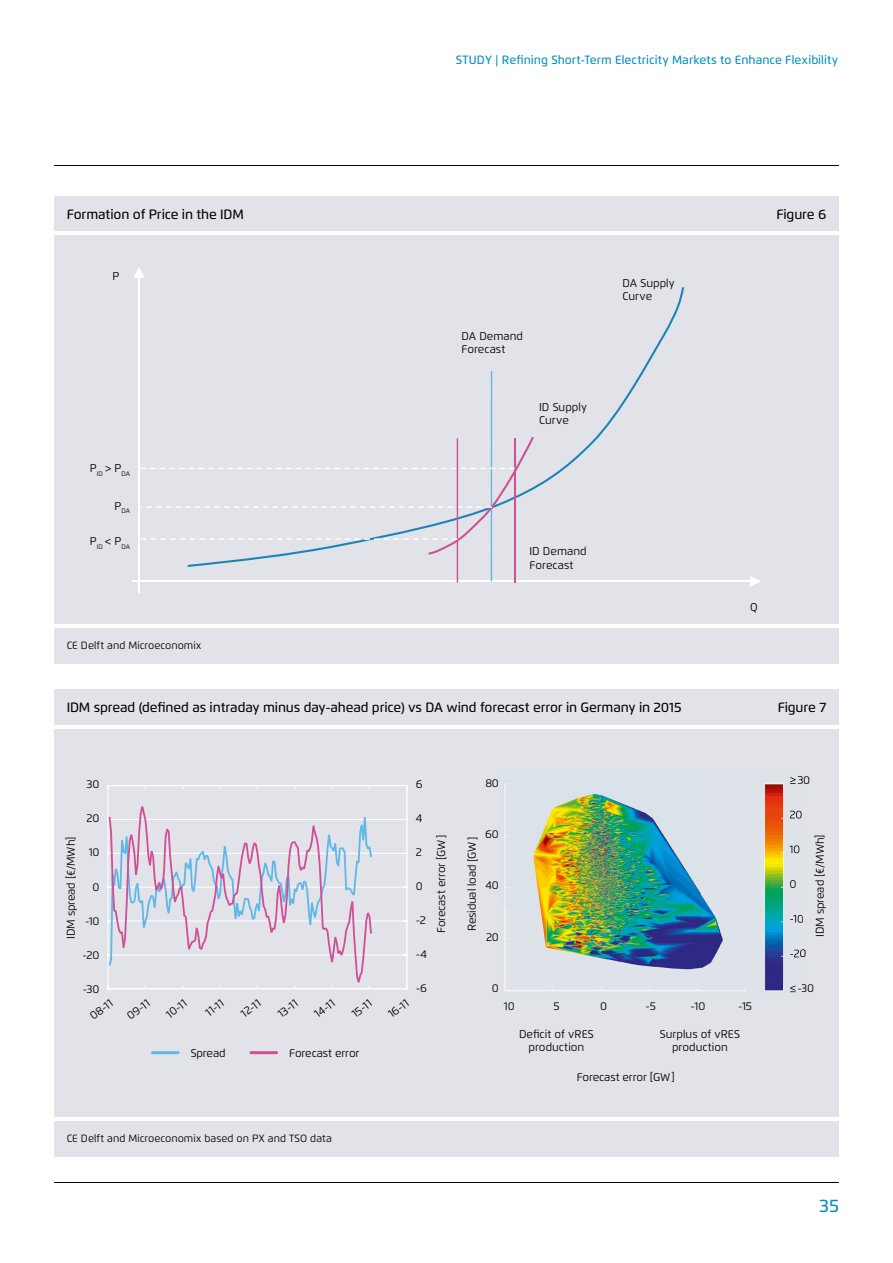
<style>
.page{position:relative;width:893px;height:1263px;background:#fff}
.page>*{position:absolute;margin:0;border:0;box-sizing:border-box;transform-origin:0 0}
.t1{font:500 18px "Flexo";color:#008ec1}
.t2{font:500 13.5px "Flexo";letter-spacing:-.01em;color:#000}
.t3{font:500 12px "Flexo";letter-spacing:.005em;color:#008ec1}
.t4{font:11.25px/13.5px "Flexo";letter-spacing:-.005em;color:#000}
.t5{font:10.5px "Flexo";color:#000}
.t6{font:6.6px "Flexo";letter-spacing:-.015em;color:#000}
</style>
<div class="page">
<hr style="left:54px;top:166px;width:785px;height:1px;background:#000">
<hr style="left:54px;top:1182px;width:785px;height:1px;background:#000">
<div style="left:54px;top:196px;width:785px;height:467px;background:#e1e3e9"></div>
<hr style="left:138px;top:270px;width:2px;height:322px;background:#fff">
<svg style="left:134px;top:267px;width:10px;height:11px"></svg>
<hr style="left:132px;top:581px;width:625px;height:1px;background:#fff">
<svg style="left:750px;top:576px;width:11px;height:11px"></svg>
<svg style="left:188px;top:287px;width:496px;height:280px"></svg>
<hr style="left:491px;top:371px;width:1px;height:210px;background:#61b8e8">
<hr style="left:514px;top:438px;width:2px;height:144px;background:#d14f97">
<hr style="left:457px;top:438px;width:1px;height:144px;background:#d14f97">
<svg style="left:140px;top:437px;width:394px;height:118px"></svg>
<hr style="left:54px;top:232px;width:785px;height:3px;background:#fff">
<hr style="left:54px;top:625px;width:785px;height:3px;background:#fff">
<div style="left:54px;top:689px;width:785px;height:468px;background:#e1e3e9"></div>
<hr style="left:54px;top:725px;width:785px;height:3px;background:#fff">
<hr style="left:54px;top:1118px;width:785px;height:3px;background:#fff">
<hr style="left:151px;top:1051px;width:28px;height:3px;background:#61b8e8;border-radius:2px">
<hr style="left:249px;top:1051px;width:29px;height:3px;background:#d14f97;border-radius:2px">
<img style="left:504px;top:782px;width:298px;height:211px">
<svg style="left:790px;top:776px;width:12px;height:8px"></svg>
<svg style="left:790px;top:811px;width:11px;height:7px"></svg>
<svg style="left:790px;top:845px;width:9px;height:8px"></svg>
<svg style="left:790px;top:880px;width:6px;height:8px"></svg>
<svg style="left:790px;top:915px;width:12px;height:8px"></svg>
<svg style="left:790px;top:950px;width:12px;height:7px"></svg>
<svg style="left:790px;top:984px;width:12px;height:8px"></svg>
<hr style="left:107px;top:819px;width:300px;height:1px;background:#fff">
<hr style="left:107px;top:853px;width:300px;height:1px;background:#fff">
<hr style="left:107px;top:887px;width:300px;height:1px;background:#fff">
<hr style="left:107px;top:920px;width:300px;height:1px;background:#fff">
<hr style="left:107px;top:954px;width:300px;height:1px;background:#fff">
<hr style="left:107px;top:785px;width:300px;height:1px;background:#fff">
<hr style="left:107px;top:988px;width:300px;height:1px;background:#fff">
<hr style="left:107px;top:785px;width:1px;height:204px;background:#fff">
<hr style="left:406px;top:785px;width:1px;height:204px;background:#fff">
<svg style="left:109px;top:806px;width:263px;height:176px"></svg>
<p class="t3" style="left:456px;top:53px;width:384px">STUDY | Refining Short-Term Electricity Markets to Enhance Flexibility</p>
<p class="t2" style="left:67px;top:206px;width:179px">Formation of Price in the IDM</p>
<p class="t2" style="left:776px;top:206px;width:51px">Figure 6</p>
<p class="t4" style="left:113px;top:269px;width:8px">P</p>
<p class="t6" style="left:90px;top:470px;width:42px"><sup>P</sup>ID <sup>&gt;</sup> <sup>P</sup>DA</p>
<p class="t6" style="left:115px;top:507px;width:17px"><sup>P</sup>DA</p>
<p class="t6" style="left:90px;top:542px;width:42px"><sup>P</sup>ID <sup>&lt;</sup> <sup>P</sup>DA</p>
<p class="t5" style="left:67px;top:639px;width:136px">CE Delft and Microeconomix</p>
<p class="t4" style="left:461px;top:329px;width:63px">DA Demand<br>Forecast</p>
<p class="t4" style="left:539px;top:400px;width:49px">ID Supply<br>Curve</p>
<p class="t4" style="left:622px;top:276px;width:54px">DA Supply<br>Curve</p>
<p class="t4" style="left:529px;top:545px;width:59px">ID Demand<br>Forecast</p>
<p class="t4" style="left:750px;top:600px;width:9px">Q</p>
<p class="t2" style="left:67px;top:699px;width:616px">IDM spread (defined as intraday minus day-ahead price) vs DA wind forecast error in Germany in 2015</p>
<p class="t2" style="left:778px;top:699px;width:50px">Figure 7</p>
<p class="t4" style="left:789px;top:773px;width:22px">≥ 30</p>
<p class="t4" style="left:485px;top:776px;width:15px">80</p>
<p class="t4" style="left:87px;top:777px;width:14px">30</p>
<p class="t4" style="left:87px;top:811px;width:14px">20</p>
<p class="t4" style="left:89px;top:846px;width:12px">10</p>
<p class="t4" style="left:92px;top:880px;width:9px">0</p>
<p class="t4" style="left:85px;top:914px;width:16px">-10</p>
<p class="t4" style="left:82px;top:948px;width:19px">-20</p>
<p class="t4" style="left:83px;top:983px;width:18px">-30</p>
<p class="t4" style="left:416px;top:777px;width:8px">6</p>
<p class="t4" style="left:416px;top:811px;width:8px">4</p>
<p class="t4" style="left:416px;top:845px;width:8px">2</p>
<p class="t4" style="left:416px;top:879px;width:9px">0</p>
<p class="t4" style="left:416px;top:913px;width:12px">-2</p>
<p class="t4" style="left:416px;top:947px;width:13px">-4</p>
<p class="t4" style="left:416px;top:981px;width:13px">-6</p>
<p class="t4" style="left:485px;top:827px;width:15px">60</p>
<p class="t4" style="left:434px;top:933px;width:99px;rotate:-90deg">Forecast error [GW]</p>
<p class="t4" style="left:813px;top:936px;width:103px;rotate:-90deg">IDM spread [€/MWh]</p>
<p class="t4" style="left:64px;top:939px;width:103px;rotate:-90deg">IDM spread [€/MWh]</p>
<p class="t4" style="left:465px;top:931px;width:96px;rotate:-90deg">Residual load [GW]</p>
<p class="t4" style="left:485px;top:879px;width:15px">40</p>
<p class="t4" style="left:486px;top:930px;width:14px">20</p>
<p class="t4" style="left:789px;top:981px;width:26px">≤ -30</p>
<p class="t4" style="left:492px;top:981px;width:9px">0</p>
<p class="t4" style="left:87px;top:1012px;width:27px;rotate:-37deg">08-11</p>
<p class="t4" style="left:124px;top:1012px;width:27px;rotate:-37deg">09-11</p>
<p class="t4" style="left:163px;top:1010px;width:24px;rotate:-37deg">10-11</p>
<p class="t4" style="left:203px;top:1008px;width:21px;rotate:-37deg">11-11</p>
<p class="t4" style="left:238px;top:1009px;width:23px;rotate:-37deg">12-11</p>
<p class="t4" style="left:275px;top:1009px;width:23px;rotate:-37deg">13-11</p>
<p class="t4" style="left:311px;top:1010px;width:24px;rotate:-37deg">14-11</p>
<p class="t4" style="left:349px;top:1009px;width:24px;rotate:-37deg">15-11</p>
<p class="t4" style="left:385px;top:1010px;width:24px;rotate:-37deg">16-11</p>
<p class="t4" style="left:504px;top:1000px;width:12px">10</p>
<p class="t4" style="left:553px;top:1000px;width:8px">5</p>
<p class="t4" style="left:600px;top:1000px;width:9px">0</p>
<p class="t4" style="left:645px;top:1000px;width:12px">-5</p>
<p class="t4" style="left:690px;top:1000px;width:16px">-10</p>
<p class="t4" style="left:738px;top:1000px;width:15px">-15</p>
<p class="t4" style="left:519px;top:1027px;width:76px;text-align:center">Deficit of vRES production</p>
<p class="t4" style="left:660px;top:1027px;width:82px;text-align:center">Surplus of vRES production</p>
<p class="t4" style="left:191px;top:1046px;width:36px">Spread</p>
<p class="t4" style="left:289px;top:1046px;width:72px">Forecast error</p>
<p class="t5" style="left:67px;top:1132px;width:267px">CE Delft and Microeconomix based on PX and TSO data</p>
<p class="t4" style="left:577px;top:1070px;width:99px">Forecast error [GW]</p>
<h1 class="t1" style="left:819px;top:1195px;width:21px">35</h1>
</div>
